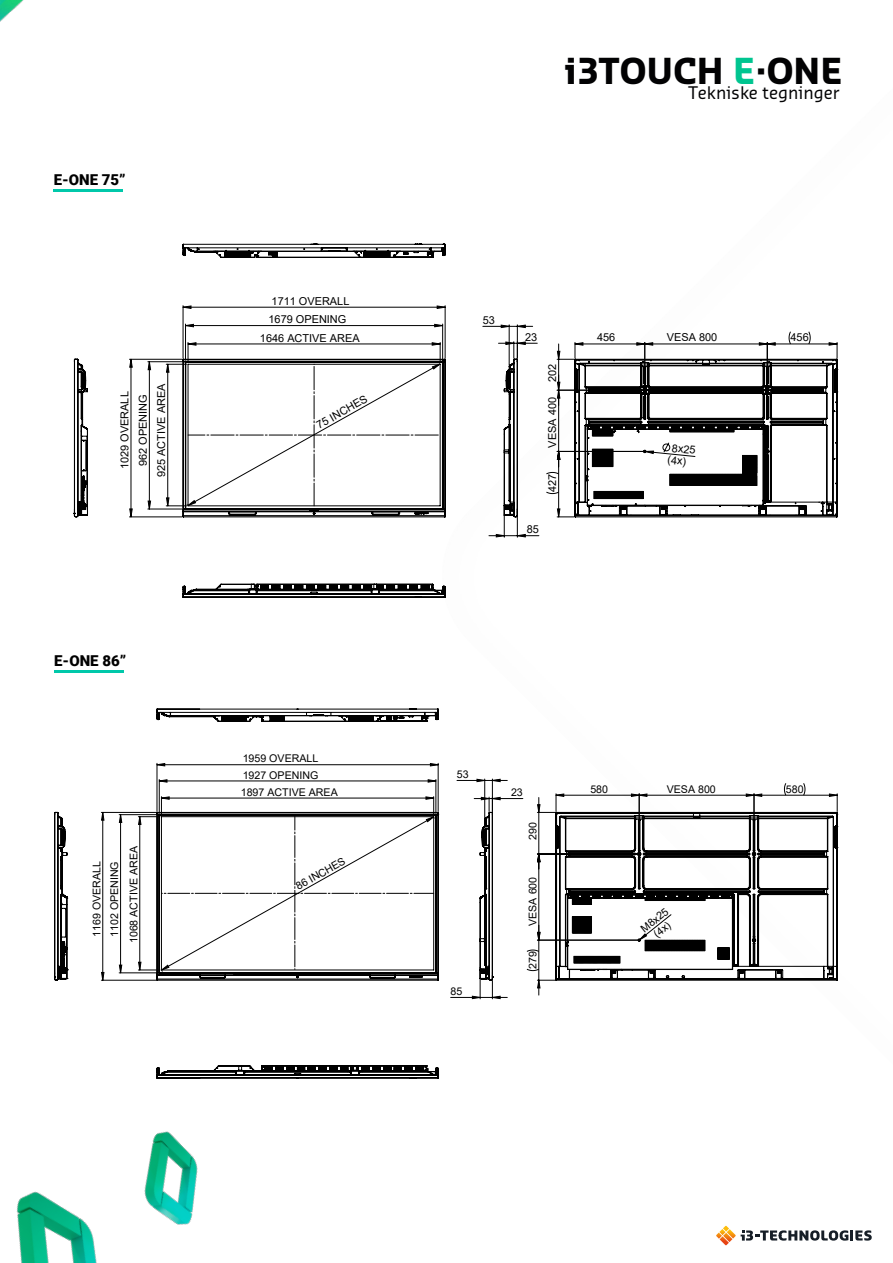
<style>
.page{position:relative;width:893px;height:1263px;background:#fff}
.page>*{position:absolute;margin:0;border:0;box-sizing:border-box;transform-origin:0 0}
.t1{font:700 34.95px "Sansa";color:#020203}
.t2{font:16.95px "Sansa";color:#020203}
.t3{font:900 15px "Roboto";color:#000}
.t4{font:10.95px/18.3px "Arial";color:#000}
.t5{font:10.65px/17.9px "Arial";color:#000}
.s1{color:#00c590}
</style>
<div class="page">
<img style="left:0;top:0;width:24px;height:22px">
<img style="left:16px;top:1191px;width:81px;height:72px">
<img style="left:87px;top:1131px;width:111px;height:129px">
<hr style="left:54px;top:670px;width:69px;height:3px;background:#00c8aa">
<hr style="left:54px;top:189px;width:69px;height:2px;background:#00c8aa">
<hr style="left:129px;top:517px;width:53px;height:1px;background:#000">
<hr style="left:129px;top:359px;width:53px;height:1px;background:#000">
<hr style="left:148px;top:509px;width:34px;height:1px;background:#000">
<svg style="left:129px;top:359px;width:4px;height:158px"></svg>
<svg style="left:148px;top:358px;width:18px;height:151px"></svg>
<svg style="left:183px;top:244px;width:263px;height:14px"></svg>
<svg style="left:183px;top:584px;width:263px;height:14px"></svg>
<svg style="left:74px;top:359px;width:14px;height:158px"></svg>
<svg style="left:166px;top:306px;width:672px;height:231px"></svg>
<hr style="left:438px;top:763px;width:1px;height:48px;background:#000">
<hr style="left:157px;top:763px;width:1px;height:48px;background:#000">
<hr style="left:101px;top:812px;width:55px;height:1px;background:#000">
<hr style="left:101px;top:980px;width:55px;height:1px;background:#000">
<svg style="left:157px;top:763px;width:281px;height:3px"></svg>
<svg style="left:102px;top:811px;width:36px;height:169px"></svg>
<svg style="left:119px;top:814px;width:3px;height:159px"></svg>
<svg style="left:54px;top:812px;width:13px;height:168px"></svg>
<svg style="left:156px;top:708px;width:283px;height:14px"></svg>
<svg style="left:156px;top:1065px;width:283px;height:14px"></svg>
<svg style="left:138px;top:779px;width:700px;height:220px"></svg>
<h3 class="t3" style="left:54px;top:169px;width:73px">E-ONE 75”</h3>
<p class="t4" style="left:115px;top:469px;width:79px;rotate:-90deg">1029 OVERALL<br>962 OPENING</p>
<p class="t4" style="left:152px;top:477px;width:95px;rotate:-90deg">925 ACTIVE AREA</p>
<h3 class="t3" style="left:54px;top:650px;width:73px">E-ONE 86”</h3>
<p class="t4" style="left:272px;top:292px;width:79px">1711 OVERALL</p>
<p class="t4" style="left:269px;top:310px;width:79px">1679 OPENING</p>
<p class="t4" style="left:260px;top:328px;width:101px">1646 ACTIVE AREA</p>
<p class="t4" style="left:313px;top:417px;width:58px;rotate:-29deg">75 INCHES</p>
<p class="t5" style="left:243px;top:750px;width:77px">1959 OVERALL</p>
<p class="t5" style="left:243px;top:766px;width:77px">1927 OPENING</p>
<p class="t5" style="left:241px;top:783px;width:99px">1897 ACTIVE AREA</p>
<p class="t5" style="left:125px;top:943px;width:99px;rotate:-90deg">1068 ACTIVE AREA</p>
<p class="t5" style="left:88px;top:937px;width:77px;rotate:-90deg">1169 OVERALL<br>1102 OPENING</p>
<p class="t5" style="left:292px;top:879px;width:57px;rotate:-29deg">86 INCHES</p>
<h1 class="t1" style="left:565px;top:48px;width:280px">i3TOUCH <span class="s1">E</span>·ONE</h1>
<h2 class="t2" style="left:688px;top:82px;width:153px">Tekniske tegninger</h2>
<p class="t4" style="left:483px;top:311px;width:14px">53</p>
<p class="t4" style="left:525px;top:328px;width:14px">23</p>
<p class="t4" style="left:543px;top:382px;width:20px;rotate:-90deg">202</p>
<p class="t4" style="left:543px;top:448px;width:52px;rotate:-90deg">VESA 400</p>
<p class="t4" style="left:543px;top:492px;width:20px;rotate:-90deg">427</p>
<p class="t4" style="left:527px;top:520px;width:14px">85</p>
<p class="t4" style="left:597px;top:328px;width:20px">456</p>
<p class="t4" style="left:667px;top:328px;width:52px">VESA 800</p>
<p class="t4" style="left:790px;top:328px;width:20px">456</p>
<p class="t4" style="left:669px;top:441px;width:29px;line-height:12.3px;text-indent:3px;rotate:6deg">8x25 (4x)</p>
<p class="t5" style="left:457px;top:765px;width:13px">53</p>
<p class="t5" style="left:451px;top:982px;width:13px">85</p>
<p class="t5" style="left:511px;top:783px;width:13px">23</p>
<p class="t5" style="left:524px;top:840px;width:19px;rotate:-90deg">290</p>
<p class="t5" style="left:524px;top:926px;width:51px;rotate:-90deg">VESA 600</p>
<p class="t5" style="left:524px;top:969px;width:19px;rotate:-90deg">279</p>
<p class="t5" style="left:590px;top:780px;width:19px">580</p>
<p class="t5" style="left:667px;top:780px;width:51px">VESA 800</p>
<p class="t5" style="left:786px;top:780px;width:19px">580</p>
<p class="t5" style="left:638px;top:925px;width:33px;line-height:11.9px;text-align:center;rotate:-39deg">M8x25 (4x)</p>
</div>
